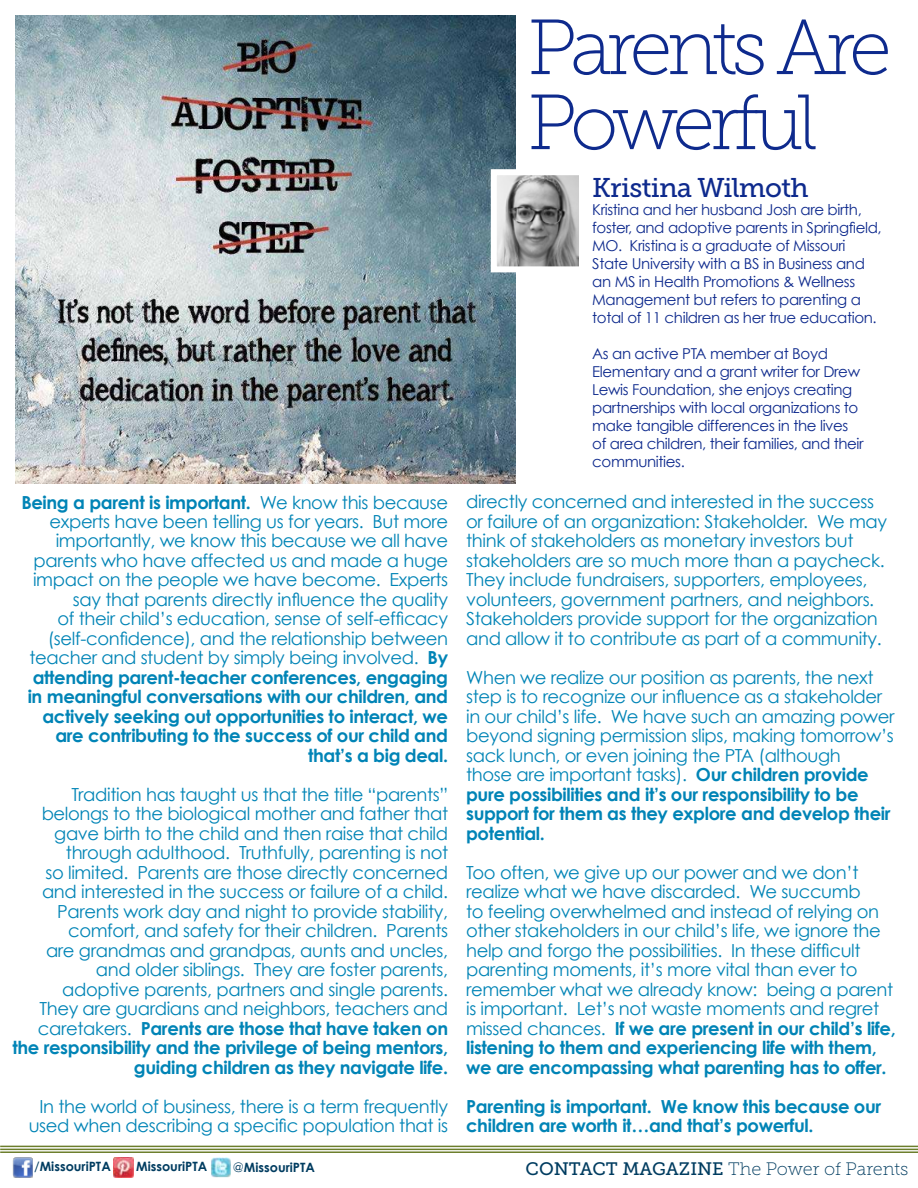
<style>
.page{position:relative;width:918px;height:1188px;background:#fff}
.page>*{position:absolute;margin:0;border:0;box-sizing:border-box;transform-origin:0 0}
.t1{font:78px/75px "Museo Slab 100";letter-spacing:-.075em;color:#0e2a8d}
.t2{font:27px "Museo Slab 500";letter-spacing:-.025em;color:#0e2a8d}
.t3{font:18px/19.5px "Century Gothic";letter-spacing:-.02em;color:#0084b6;text-align:right}
.t4{font:700 18px/19.5px "Century Gothic";letter-spacing:-.02em;color:#0084b6}
.t5{font:18px "Museo Slab 100";letter-spacing:-.005em;color:#003c60}
.t6{font:15px/18px "Century Gothic";letter-spacing:-.025em;color:#0e2a8d}
.t7{font:700 12.9px "Century Gothic";color:#003c60}
.s1{font-weight:700}
.s2{font-weight:400}
.s3{font-family:"Museo Slab 500"}
</style>
<div class="page">
<hr style="left:0;top:1149px;width:918px;height:1px;background:#6c7e2c">
<hr style="left:0;top:1151px;width:918px;height:2px;background:#6c7e2c">
<hr style="left:0;top:1146px;width:918px;height:1px;background:#6c7e2c">
<img style="left:12px;top:1157px;width:21px;height:21px">
<img style="left:210px;top:1158px;width:21px;height:20px">
<img style="left:114px;top:1158px;width:19px;height:19px">
<img style="left:16px;top:16px;width:500px;height:468px">
<img style="left:498px;top:176px;width:80px;height:89px">
<div style="left:491px;top:169px;width:94px;height:103px;border:6px solid #fff"></div>
<h1 class="t1" style="left:527px;top:10px;width:366px">Parents Are<br>Powerful</h1>
<p class="t3" style="left:21px;top:492px;width:428px"><span class="s1">Being a parent is important.</span> We know this because experts have been telling us for years. But more importantly, we know this because we all have parents who have affected us and made a huge impact on the people we have become. Experts say that parents directly influence the quality<br>of their child’s education, sense of self-efficacy (self-confidence), and the relationship between teacher and student by simply being involved. <span class="s1">By attending parent-teacher conferences, engaging in meaningful conversations with our children, and actively seeking out opportunities to interact, we are contributing to the success of our child and that’s a big deal.</span></p>
<p class="t3" style="left:12px;top:784px;width:437px">Tradition has taught us that the title “parents” belongs to the biological mother and father that gave birth to the child and then raise that child through adulthood. Truthfully, parenting is not<br>so limited. Parents are those directly concerned and interested in the success or failure of a child.<br>Parents work day and night to provide stability, comfort, and safety for their children. Parents<br>are grandmas and grandpas, aunts and uncles, and older siblings. They are foster parents,<br>adoptive parents, partners and single parents.<br>They are guardians and neighbors, teachers and caretakers. <span class="s1">Parents are those that have taken on the responsibility and the privilege of being mentors, guiding children as they navigate life.</span></p>
<p class="t3" style="left:29px;top:1096px;width:421px">In the world of business, there is a term frequently used when describing a specific population that is</p>
<h2 class="t2" style="left:592px;top:173px;width:218px">Kristina Wilmoth</h2>
<p class="t6" style="left:592px;top:200px;width:291px">Kristina and her husband Josh are birth, foster, and adoptive parents in Springfield, MO. Kristina is a graduate of Missouri State University with a BS in Business and an MS in Health Promotions &amp; Wellness Management but refers to parenting a total of 11 children as her true education.</p>
<p class="t6" style="left:592px;top:344px;width:273px">As an active PTA member at Boyd Elementary and a grant writer for Drew Lewis Foundation, she enjoys creating partnerships with local organizations to make tangible differences in the lives of area children, their families, and their communities.</p>
<p class="t3" style="left:466px;top:492px;width:423px;text-align:left">directly concerned and interested in the success or failure of an organization: Stakeholder. We may think of stakeholders as monetary investors but stakeholders are so much more than a paycheck.<br>They include fundraisers, supporters, employees, volunteers, government partners, and neighbors.<br>Stakeholders provide support for the organization and allow it to contribute as part of a community.</p>
<p class="t3" style="left:466px;top:667px;width:430px;text-align:left">When we realize our position as parents, the next step is to recognize our influence as a stakeholder in our child’s life. We have such an amazing power beyond signing permission slips, making tomorrow’s sack lunch, or even joining the PTA (although<br>those are important tasks). <span class="s1">Our children provide pure possibilities and it’s our responsibility to be support for them as they explore and develop their potential.</span></p>
<p class="t3" style="left:466px;top:862px;width:431px;text-align:left">Too often, we give up our power and we don’t realize what we have discarded. We succumb<br>to feeling overwhelmed and instead of relying on other stakeholders in our child’s life, we ignore the help and forgo the possibilities. In these difficult parenting moments, it’s more vital than ever to remember what we already know: being a parent is important. Let’s not waste moments and regret missed chances. <span class="s1">If we are present in our child’s life, listening to them and experiencing life with them, we are encompassing what parenting has to offer.</span></p>
<p class="t4" style="left:466px;top:1096px;width:417px">Parenting is important. We know this because our children are worth it…and that’s powerful.</p>
<p class="t7" style="left:34px;top:1159px;width:78px"><span class="s2">/</span>MissouriPTA</p>
<p class="t7" style="left:136px;top:1158px;width:72px">MissouriPTA</p>
<p class="t7" style="left:233px;top:1159px;width:84px"><span class="s2">@</span>MissouriPTA</p>
<p class="t5" style="left:526px;top:1159px;width:384px"><span class="s3">CONTACT MAGAZINE</span> The Power of Parents</p>
</div>
